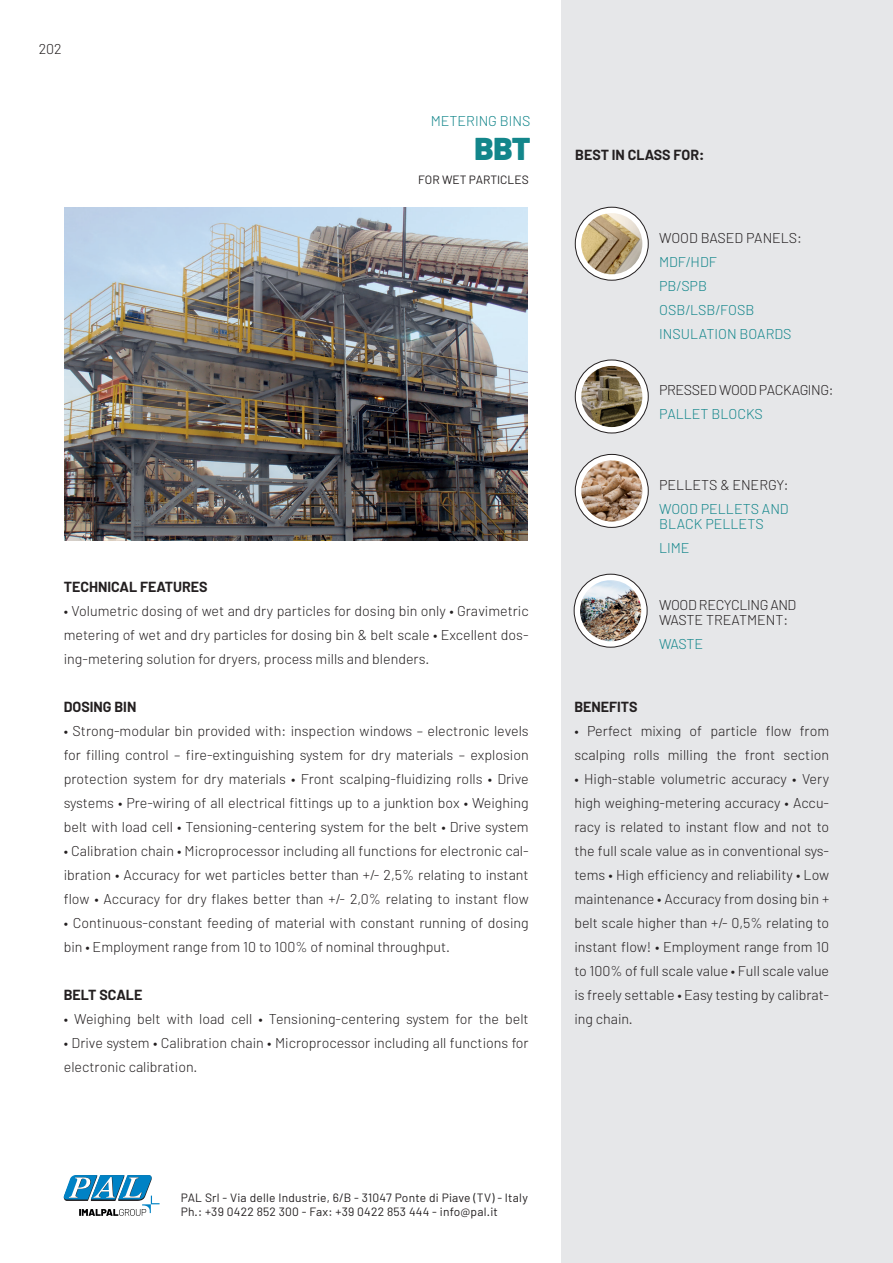
<style>
.page{position:relative;width:893px;height:1263px;background:#fff}
.page>*{position:absolute;margin:0;border:0;box-sizing:border-box;transform-origin:0 0}
.TITOLI{font:900 31.5px "Barlow";color:#13868b}
.PARAGRAFO_BASE{font:300 14.25px/24px "Barlow";color:#231f20;text-align:justify}
.PARAGRAFO_BASE-2{font:300 14.25px "Barlow";color:#13868b}
.PARAGRAFO_BASE-3{font:300 14.25px/24px "Barlow";letter-spacing:-.025em;color:#231f20}
.PARAGRAFO_BASE-4{font:700 14.25px "Barlow";color:#231f20}
.PARAGRAFO_BASE-5{font:12px "Barlow";letter-spacing:.02em;color:#231f20}
.Intestazione{font:12px "Barlow";color:#231f20}
.s1{color:#13868b}
</style>
<div class="page">
<div style="left:561px;top:0;width:332px;height:1263px;background:#e6e7e9"></div>
<img style="left:65px;top:208px;width:463px;height:332px">
<svg style="left:575px;top:207px;width:73px;height:73px"></svg>
<div style="left:575px;top:207px;width:73px;height:73px;border:1px solid #231f20;border-radius:50%"></div>
<img style="left:581px;top:213px;width:61px;height:61px;border-radius:31px">
<svg style="left:575px;top:360px;width:73px;height:73px"></svg>
<div style="left:575px;top:360px;width:73px;height:73px;border:1px solid #231f20;border-radius:50%"></div>
<img style="left:581px;top:366px;width:61px;height:61px;border-radius:31px">
<svg style="left:575px;top:454px;width:73px;height:73px"></svg>
<div style="left:575px;top:454px;width:73px;height:73px;border:1px solid #231f20;border-radius:50%"></div>
<img style="left:581px;top:460px;width:61px;height:61px;border-radius:31px">
<svg style="left:574px;top:574px;width:73px;height:73px"></svg>
<div style="left:574px;top:574px;width:73px;height:73px;border:1px solid #231f20;border-radius:50%"></div>
<img style="left:580px;top:580px;width:61px;height:61px;border-radius:31px">
<svg style="left:63px;top:1175px;width:97px;height:41px"></svg>
<p class="PARAGRAFO_BASE" style="left:39px;top:37px;width:25px">202</p>
<p class="PARAGRAFO_BASE-2" style="left:431px;top:112px;width:101px">METERING BINS</p>
<p class="TITOLI" style="left:474px;top:129px;width:57px">BBT</p>
<p class="Intestazione" style="left:418px;top:172px;width:112px">FOR WET PARTICLES</p>
<p class="PARAGRAFO_BASE-4" style="left:64px;top:578px;width:145px">TECHNICAL FEATURES</p>
<p class="PARAGRAFO_BASE" style="left:64px;top:598px;width:466px">• Volumetric dosing of wet and dry particles for dosing bin only • Gravimetric metering of wet and dry particles for dosing bin &amp; belt scale • Excellent dos&shy;ing-metering solution for dryers, process mills and blenders.</p>
<p class="PARAGRAFO_BASE-4" style="left:64px;top:698px;width:74px">DOSING BIN</p>
<p class="PARAGRAFO_BASE" style="left:64px;top:718px;width:466px">• Strong-modular bin provided with: inspection windows – electronic levels for filling control – fire-extinguishing system for dry materials – explosion protection system for dry materials • Front scalping-fluidizing rolls • Drive systems • Pre-wiring of all electrical fittings up to a junktion box • Weighing belt with load cell • Tensioning-centering system for the belt • Drive system</p>
<p class="PARAGRAFO_BASE" style="left:64px;top:838px;width:466px">• Calibration chain • Microprocessor including all functions for electronic cal&shy;ibration • Accuracy for wet particles better than +/- 2,5% relating to instant flow • Accuracy for dry flakes better than +/- 2,0% relating to instant flow</p>
<p class="PARAGRAFO_BASE" style="left:64px;top:910px;width:466px">• Continuous-constant feeding of material with constant running of dosing bin • Employment range from 10 to 100% of nominal throughput.</p>
<p class="PARAGRAFO_BASE-4" style="left:64px;top:986px;width:80px">BELT SCALE</p>
<p class="PARAGRAFO_BASE" style="left:64px;top:1006px;width:466px">• Weighing belt with load cell • Tensioning-centering system for the belt</p>
<p class="PARAGRAFO_BASE" style="left:64px;top:1030px;width:466px">• Drive system • Calibration chain • Microprocessor including all functions for electronic calibration.</p>
<p class="PARAGRAFO_BASE-4" style="left:575px;top:146px;width:131px">BEST IN CLASS FOR:</p>
<p class="PARAGRAFO_BASE" style="left:659px;top:225px;width:144px">WOOD BASED PANELS:<br><span class="s1">MDF/HDF</span></p>
<p class="PARAGRAFO_BASE-2" style="left:659px;top:277px;width:49px">PB/SPB</p>
<p class="PARAGRAFO_BASE-2" style="left:659px;top:301px;width:97px">OSB/LSB/FOSB</p>
<p class="PARAGRAFO_BASE-2" style="left:659px;top:325px;width:134px">INSULATION BOARDS</p>
<p class="PARAGRAFO_BASE-3" style="left:659px;top:378px;width:176px">PRESSED WOOD PACKAGING:<br><span class="s1">PALLET BLOCKS</span></p>
<p class="PARAGRAFO_BASE" style="left:659px;top:472px;width:131px">PELLETS &amp; ENERGY:</p>
<p class="PARAGRAFO_BASE-2" style="left:659px;top:500px;width:131px">WOOD PELLETS AND</p>
<p class="PARAGRAFO_BASE-2" style="left:659px;top:515px;width:106px">BLACK PELLETS</p>
<p class="PARAGRAFO_BASE-2" style="left:659px;top:539px;width:32px">LIME</p>
<p class="PARAGRAFO_BASE-3" style="left:659px;top:597px;width:139px;line-height:15px">WOOD RECYCLING AND<br>WASTE TREATMENT:</p>
<p class="PARAGRAFO_BASE-2" style="left:659px;top:635px;width:46px">WASTE</p>
<p class="PARAGRAFO_BASE-4" style="left:574px;top:698px;width:65px">BENEFITS</p>
<p class="PARAGRAFO_BASE" style="left:574px;top:718px;width:256px">• Perfect mixing of particle flow from scalping rolls milling the front section</p>
<p class="PARAGRAFO_BASE" style="left:574px;top:766px;width:256px">• High-stable volumetric accuracy • Very high weighing-metering accuracy • Accu&shy;racy is related to instant flow and not to the full scale value as in conventional sys&shy;tems • High efficiency and reliability • Low maintenance • Accuracy from dosing bin + belt scale higher than +/- 0,5% relating to instant flow! • Employment range from 10 to 100% of full scale value • Full scale value is freely settable • Easy testing by calibrat&shy;ing chain.</p>
<p class="PARAGRAFO_BASE-5" style="left:181px;top:1190px;width:349px">PAL Srl - Via delle Industrie, 6/B - 31047 Ponte di Piave (TV) - Italy</p>
<p class="PARAGRAFO_BASE-5" style="left:181px;top:1204px;width:319px">Ph.: +39 0422 852 300 - Fax: +39 0422 853 444 - info@pal.it</p>
</div>
